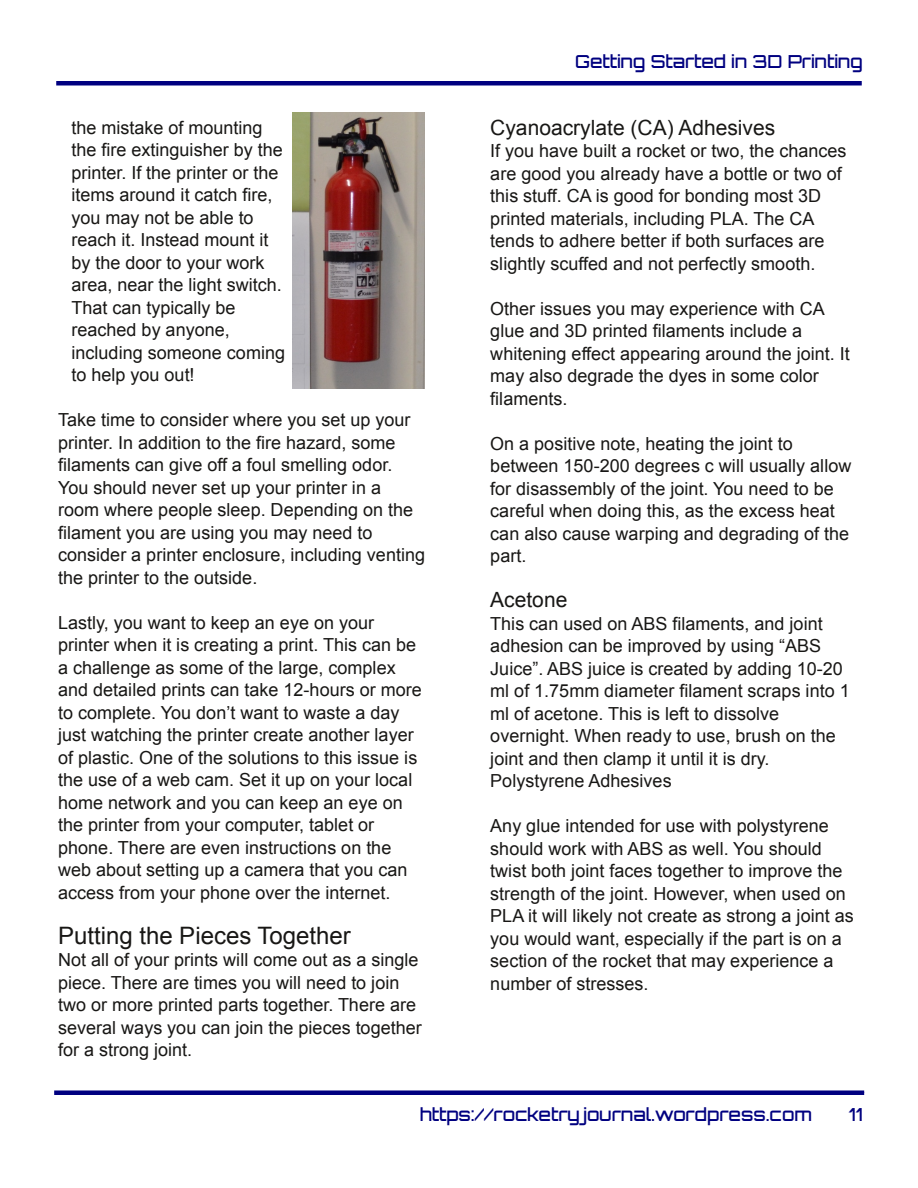
<style>
.page{position:relative;width:918px;height:1188px;background:#fff}
.page>*{position:absolute;margin:0;border:0;box-sizing:border-box;transform-origin:0 0}
.t1{font:24px "Arial";color:#181715}
.t2{font:21px "Arial";color:#181715}
.t3{font:18px/22.5px "Arial";color:#181715}
.t4{font:500 18px "Orbitron";color:#000080}
</style>
<div class="page">
<div style="left:54px;top:1090px;width:810px;height:5px;background:#000080"></div>
<div style="left:56px;top:81px;width:806px;height:5px;background:#000080"></div>
<img style="left:293px;top:112px;width:132px;height:277px">
<p class="t3" style="left:71px;top:116px;width:215px">the mistake of mounting the fire extinguisher by the printer. If the printer or the items around it catch fire, you may not be able to reach it. Instead mount it by the door to your work area, near the light switch.<br>That can typically be reached by anyone, including someone coming to help you out!</p>
<p class="t3" style="left:58px;top:409px;width:369px">Take time to consider where you set up your printer. In addition to the fire hazard, some filaments can give off a foul smelling odor.<br>You should never set up your printer in a room where people sleep. Depending on the filament you are using you may need to consider a printer enclosure, including venting the printer to the outside.</p>
<p class="t3" style="left:58px;top:611px;width:365px">Lastly, you want to keep an eye on your printer when it is creating a print. This can be a challenge as some of the large, complex and detailed prints can take 12-hours or more to complete. You don’t want to waste a day just watching the printer create another layer of plastic. One of the solutions to this issue is the use of a web cam. Set it up on your local home network and you can keep an eye on the printer from your computer, tablet or phone. There are even instructions on the web about setting up a camera that you can access from your phone over the internet.</p>
<h1 class="t1" style="left:58px;top:922px;width:294px">Putting the Pieces Together</h1>
<p class="t3" style="left:58px;top:949px;width:365px">Not all of your prints will come out as a single piece. There are times you will need to join two or more printed parts together. There are several ways you can join the pieces together for a strong joint.</p>
<p class="t4" style="left:575px;top:54px;width:289px">Getting Started in 3D Printing</p>
<p class="t2" style="left:490px;top:116px;width:286px">Cyanoacrylate (CA) Adhesives</p>
<p class="t3" style="left:490px;top:140px;width:358px">If you have built a rocket or two, the chances are good you already have a bottle or two of this stuff. CA is good for bonding most 3D printed materials, including PLA. The CA tends to adhere better if both surfaces are slightly scuffed and not perfectly smooth.</p>
<p class="t3" style="left:490px;top:297px;width:361px">Other issues you may experience with CA glue and 3D printed filaments include a whitening effect appearing around the joint. It may also degrade the dyes in some color filaments.</p>
<p class="t3" style="left:490px;top:432px;width:363px">On a positive note, heating the joint to between 150-200 degrees c will usually allow for disassembly of the joint. You need to be careful when doing this, as the excess heat can also cause warping and degrading of the part.</p>
<p class="t2" style="left:490px;top:588px;width:79px">Acetone</p>
<p class="t3" style="left:490px;top:612px;width:361px">This can used on ABS filaments, and joint adhesion can be improved by using “ABS Juice”. ABS juice is created by adding 10-20 ml of 1.75mm diameter filament scraps into 1 ml of acetone. This is left to dissolve overnight. When ready to use, brush on the joint and then clamp it until it is dry.<br>Polystyrene Adhesives</p>
<p class="t3" style="left:490px;top:815px;width:365px">Any glue intended for use with polystyrene should work with ABS as well. You should twist both joint faces together to improve the strength of the joint. However, when used on PLA it will likely not create as strong a joint as you would want, especially if the part is on a section of the rocket that may experience a number of stresses.</p>
<p class="t4" style="left:420px;top:1107px;width:394px">https://rocketryjournal.wordpress.com</p>
<p class="t4" style="left:849px;top:1107px;width:16px">11</p>
</div>
